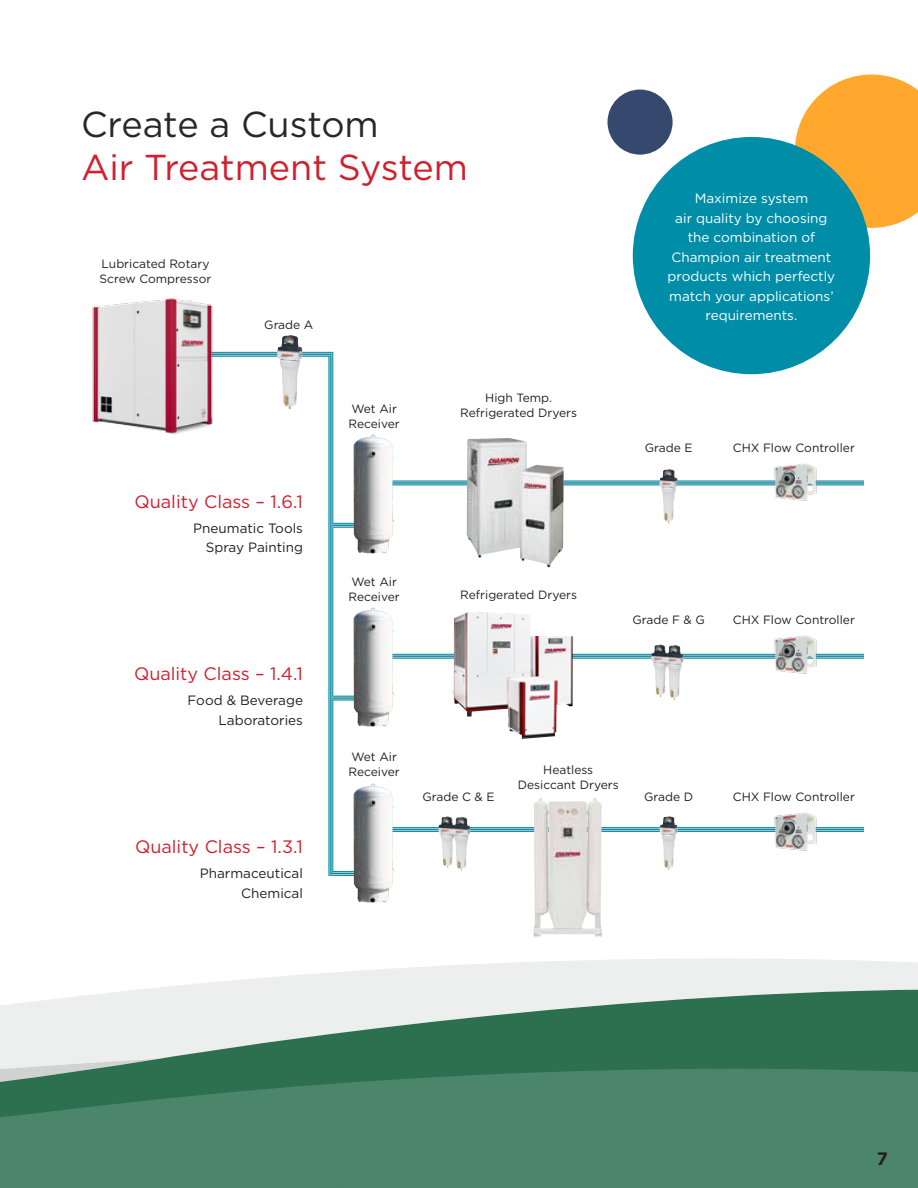
<style>
.page{position:relative;width:918px;height:1188px;background:#fff}
.page>*{position:absolute;margin:0;border:0;box-sizing:border-box;transform-origin:0 0}
.t1{font:36px "Gotham";color:#d0202e}
.t2{font:36px "Gotham";letter-spacing:-.005em;color:#262729}
.t3{font:18px "Gotham";color:#d0202e}
.t4{font:700 18px "Gotham";color:#231f20}
.t5{font:13.5px/19.5px "Gotham";color:#fff;text-align:center}
.t6{font:13.5px/19.5px "Gotham";color:#231f20;text-align:right}
.t7{font:12px/15px "Gotham";color:#231f20}
</style>
<div class="page">
<svg style="left:795px;top:75px;width:123px;height:153px;background:#feb245"></svg>
<div style="left:390px;top:827px;width:474px;height:5px;background:#a5c3c8"></div>
<hr style="left:390px;top:827px;width:474px;height:1px;background:#008da8">
<hr style="left:390px;top:829px;width:474px;height:1px;background:#008da8">
<hr style="left:390px;top:831px;width:474px;height:1px;background:#008da8">
<hr style="left:390px;top:654px;width:474px;height:4px;background:#81b7c1">
<hr style="left:390px;top:654px;width:474px;height:1px;background:#008da8">
<hr style="left:390px;top:656px;width:474px;height:1px;background:#008da8">
<hr style="left:390px;top:658px;width:474px;height:1px;background:#008da8">
<hr style="left:390px;top:481px;width:474px;height:4px;background:#50a7b8">
<hr style="left:390px;top:481px;width:474px;height:1px;background:#008da8">
<hr style="left:390px;top:482px;width:474px;height:2px;background:#008da8">
<hr style="left:390px;top:485px;width:474px;height:1px;background:#008da8">
<svg style="left:218px;top:356px;width:136px;height:520px"></svg>
<hr style="left:332px;top:696px;width:38px;height:4px;background:#70b2be">
<hr style="left:332px;top:696px;width:38px;height:1px;background:#008da8">
<hr style="left:332px;top:697px;width:38px;height:2px;background:#008da8">
<hr style="left:332px;top:700px;width:38px;height:1px;background:#008da8">
<div style="left:332px;top:523px;width:38px;height:5px;background:#8ab9c3"></div>
<hr style="left:332px;top:523px;width:38px;height:1px;background:#008da8">
<hr style="left:332px;top:525px;width:38px;height:1px;background:#008da8">
<hr style="left:332px;top:527px;width:38px;height:1px;background:#008da8">
<img style="left:354px;top:435px;width:39px;height:119px">
<img style="left:354px;top:608px;width:39px;height:119px">
<img style="left:354px;top:784px;width:39px;height:119px">
<img style="left:467px;top:438px;width:97px;height:129px">
<img style="left:533px;top:798px;width:69px;height:139px">
<img style="left:651px;top:644px;width:33px;height:56px">
<img style="left:438px;top:816px;width:32px;height:55px">
<img style="left:659px;top:469px;width:19px;height:54px">
<img style="left:660px;top:816px;width:18px;height:54px">
<img style="left:277px;top:335px;width:25px;height:74px">
<div style="left:633px;top:137px;width:237px;height:237px;background:#008da8;border-radius:50%"></div>
<div style="left:607px;top:90px;width:66px;height:65px;background:#35496e;border-radius:50%"></div>
<img style="left:92px;top:298px;width:126px;height:136px">
<img style="left:452px;top:612px;width:121px;height:127px">
<img style="left:769px;top:463px;width:52px;height:38px">
<img style="left:769px;top:635px;width:52px;height:39px">
<img style="left:769px;top:812px;width:52px;height:39px">
<svg style="left:140px;top:959px;width:778px;height:31px;fill:#edeeee"></svg>
<svg style="left:0;top:990px;width:918px;height:74px;background:#84a998"></svg>
<svg style="left:0;top:1064px;width:918px;height:124px;background:#498367"></svg>
<h1 class="t2" style="left:81px;top:101px;width:299px">Create a Custom</h1>
<h1 class="t1" style="left:81px;top:145px;width:388px">Air Treatment System</h1>
<p class="t7" style="left:100px;top:256px;width:113px">Lubricated Rotary<br>Screw Compressor</p>
<p class="t7" style="left:264px;top:317px;width:51px">Grade A</p>
<h2 class="t3" style="left:134px;top:490px;width:170px">Quality Class – 1.6.1</h2>
<p class="t6" style="left:193px;top:518px;width:111px">Pneumatic Tools<br>Spray Painting</p>
<h2 class="t3" style="left:134px;top:663px;width:170px">Quality Class – 1.4.1</h2>
<p class="t6" style="left:188px;top:691px;width:117px">Food &amp; Beverage<br>Laboratories</p>
<p class="t7" style="left:349px;top:401px;width:53px">Wet Air<br>Receiver</p>
<p class="t7" style="left:349px;top:574px;width:53px">Wet Air<br>Receiver</p>
<p class="t7" style="left:460px;top:390px;width:118px;text-align:center">High Temp.<br>Refrigerated Dryers</p>
<p class="t7" style="left:460px;top:587px;width:118px">Refrigerated Dryers</p>
<p class="t5" style="left:668px;top:189px;width:169px">Maximize system<br>air quality by choosing the combination of<br>Champion air treatment products which perfectly match your applications’ requirements.</p>
<p class="t7" style="left:645px;top:440px;width:49px">Grade E</p>
<p class="t7" style="left:733px;top:440px;width:124px">CHX Flow Controller</p>
<p class="t7" style="left:632px;top:612px;width:74px">Grade F &amp; G</p>
<p class="t7" style="left:733px;top:612px;width:124px">CHX Flow Controller</p>
<h2 class="t3" style="left:135px;top:835px;width:169px">Quality Class – 1.3.1</h2>
<p class="t6" style="left:200px;top:863px;width:105px">Pharmaceutical<br>Chemical</p>
<p class="t7" style="left:349px;top:749px;width:53px">Wet Air<br>Receiver</p>
<p class="t7" style="left:518px;top:762px;width:102px;text-align:center">Heatless<br>Desiccant Dryers</p>
<p class="t7" style="left:422px;top:789px;width:74px">Grade C &amp; E</p>
<p class="t7" style="left:644px;top:789px;width:50px">Grade D</p>
<p class="t7" style="left:733px;top:789px;width:124px">CHX Flow Controller</p>
<h2 class="t4" style="left:877px;top:1147px;width:13px">7</h2>
</div>
